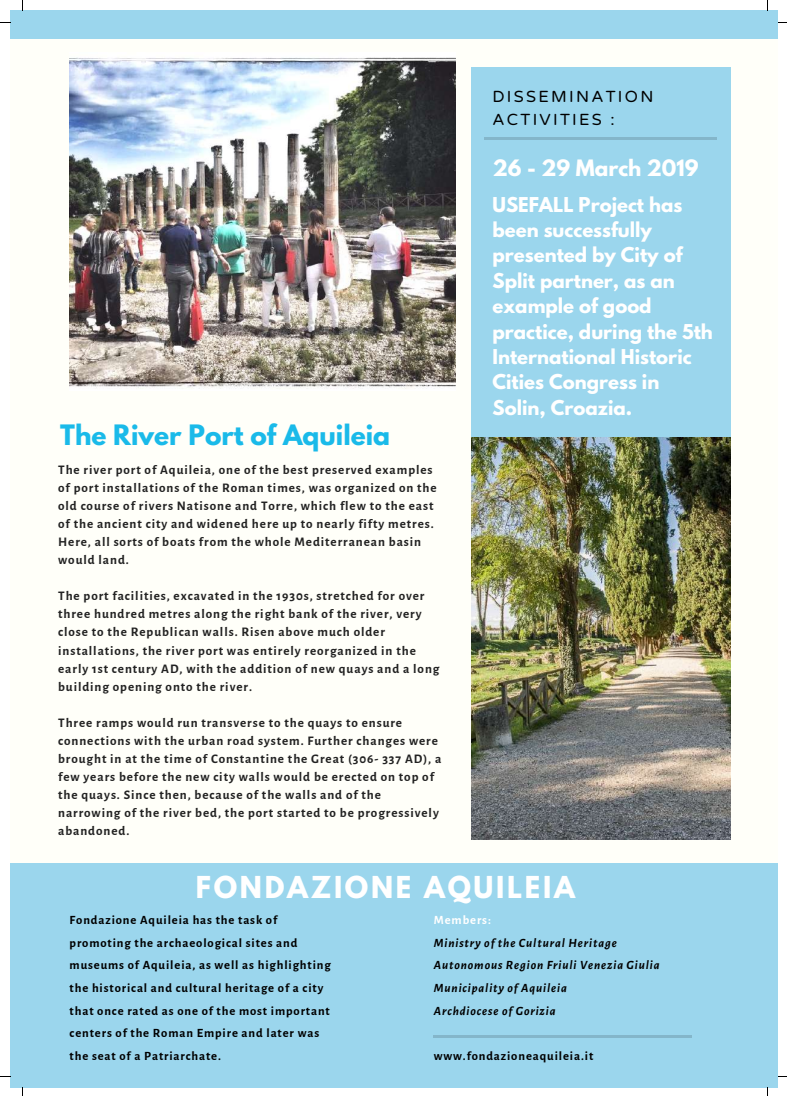
<style>
.page{position:relative;width:787px;height:1096px;background:#fff}
.page>*{position:absolute;margin:0;border:0;box-sizing:border-box;transform-origin:0 0}
.t1{font:700 26.75px "League Spartan";letter-spacing:.1em;color:#fff}
.t2{font:700 24.88px "League Spartan";color:#1abae9}
.t3{font:700 20px "League Spartan";color:#fff}
.t4{font:700 18.12px/25.4px "League Spartan";color:#fff}
.t5{font:16.25px/22.5px "Varela Round";letter-spacing:.14em;color:#000}
.t6{font:700 13.12px/18px "Alegreya Sans";letter-spacing:.07em;color:#222}
.t7{font:700 12.62px/22.5px "Alegreya Sans";letter-spacing:.07em;color:#000}
.t8{font:italic 700 12.62px/22.5px "Alegreya Sans";letter-spacing:.07em;color:#000}
.t9{font:700 12.62px "Alegreya Sans";letter-spacing:.07em;color:#fff}
</style>
<div class="page">
<div style="left:10px;top:10px;width:768px;height:1076px;background:#fffff9"></div>
<div style="left:10px;top:863px;width:768px;height:223px;background:#9bd6ed"></div>
<img style="left:69px;top:57px;width:387px;height:332px">
<div style="left:471px;top:67px;width:260px;height:615px;background:#9bd6ed"></div>
<img style="left:471px;top:437px;width:260px;height:402px">
<div style="left:10px;top:10px;width:768px;height:29px;background:#9bd6ed"></div>
<hr style="left:433px;top:1034px;width:259px;height:3px;background:#000">
<hr style="left:485px;top:137px;width:232px;height:2px;background:#000">
<p class="t5" style="left:492px;top:86px;width:162px">DISSEMINATION<br>ACTIVITIES :</p>
<h3 class="t3" style="left:493px;top:158px;width:207px">26 - 29 March 2019</h3>
<h2 class="t2" style="left:60px;top:422px;width:332px">The River Port of Aquileia</h2>
<p class="t6" style="left:58px;top:461px;width:380px">The river port of Aquileia, one of the best preserved examples of port installations of the Roman times, was organized on the old course of rivers Natisone and Torre, which flew to the east of the ancient city and widened here up to nearly fifty metres.<br>Here, all sorts of boats from the whole Mediterranean basin would land.</p>
<p class="t6" style="left:58px;top:587px;width:383px">The port facilities, excavated in the 1930s, stretched for over three hundred metres along the right bank of the river, very close to the Republican walls. Risen above much older installations, the river port was entirely reorganized in the early 1st century AD, with the addition of new quays and a long building opening onto the river.</p>
<p class="t6" style="left:58px;top:713px;width:385px">Three ramps would run transverse to the quays to ensure connections with the urban road system. Further changes were brought in at the time of Constantine the Great (306- 337 AD), a few years before the new city walls would be erected on top of the quays. Since then, because of the walls and of the narrowing of the river bed, the port started to be progressively abandoned.</p>
<h3 class="t4" style="left:492px;top:194px;width:222px">USEFALL Project has been successfully presented by City of<br>Split partner, as an example of good practice, during the 5th<br>International Historic<br>Cities Congress in<br>Solin, Croazia.</h3>
<h1 class="t1" style="left:196px;top:873px;width:381px">FONDAZIONE AQUILEIA</h1>
<p class="t7" style="left:70px;top:909px;width:263px">Fondazione Aquileia has the task of promoting the archaeological sites and museums of Aquileia, as well as highlighting the historical and cultural heritage of a city that once rated as one of the most important centers of the Roman Empire and later was the seat of a Patriarchate.</p>
<p class="t9" style="left:434px;top:912px;width:59px">Members:</p>
<p class="t8" style="left:434px;top:931px;width:227px">Ministry of the Cultural Heritage<br>Autonomous Region Friuli Venezia Giulia<br>Municipality of Aquileia<br>Archdiocese of Gorizia</p>
<p class="t7" style="left:434px;top:1044px;width:161px">www.fondazioneaquileia.it</p>
</div>
